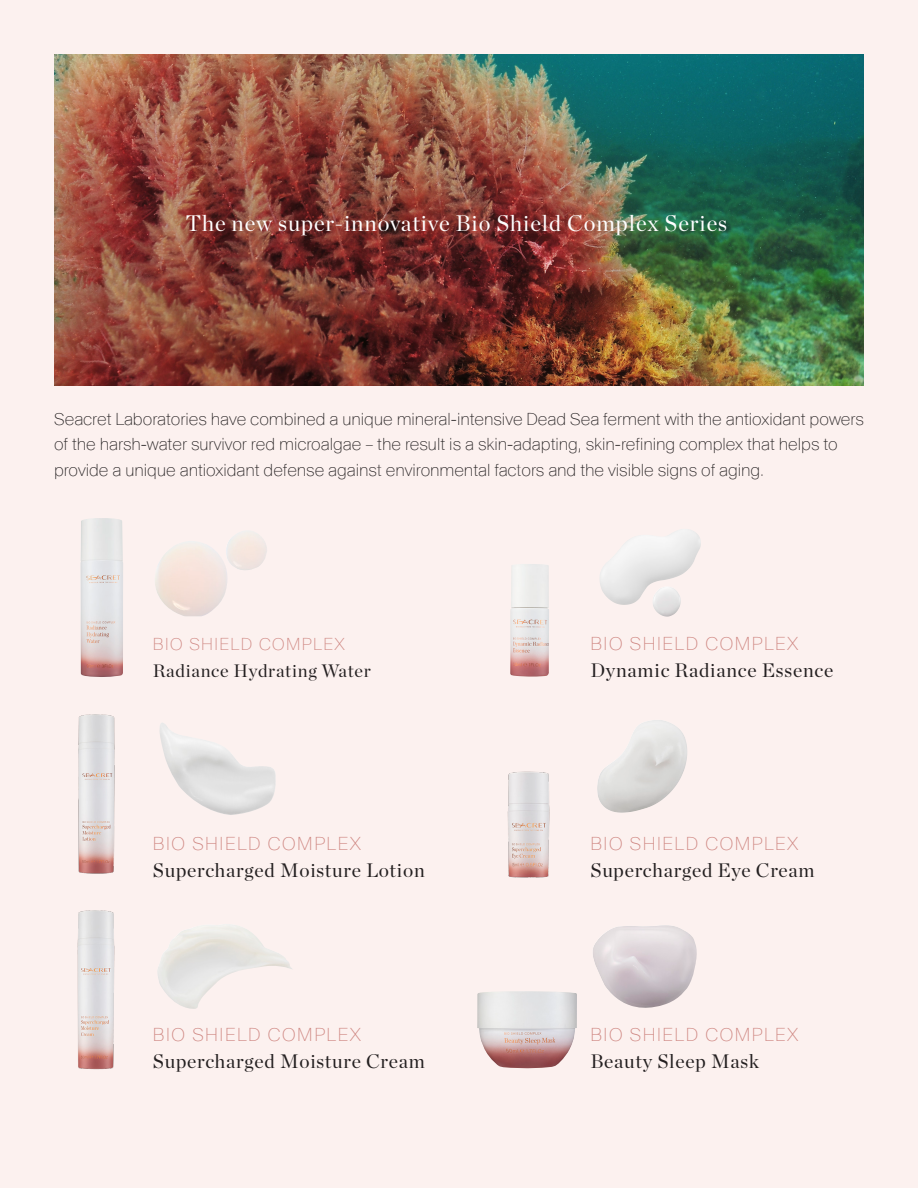
<style>
.page{position:relative;width:918px;height:1188px;background:#fcf1ef}
.page>*{position:absolute;margin:0;border:0;box-sizing:border-box;transform-origin:0 0}
.t1{font:22.5px "Chronicle Display";letter-spacing:.04em;color:#fff}
.t2{font:19.5px "Chronicle Display";letter-spacing:.04em;color:#231f20}
.t3{font:100 19.5px "Suisse BP Intl";letter-spacing:.08em;color:#ce8580}
.t4{font:100 18px/25.5px "Suisse BP Intl";color:#231f20}
.t5{font:18px "Chronicle Display";letter-spacing:.04em;color:#231f20}
.t6{font:100 18px "Suisse BP Intl";letter-spacing:.08em;color:#ce8580}
</style>
<div class="page">
<img style="left:80px;top:518px;width:43px;height:159px">
<img style="left:507px;top:771px;width:43px;height:107px">
<img style="left:78px;top:714px;width:37px;height:160px">
<img style="left:77px;top:910px;width:38px;height:160px">
<img style="left:54px;top:54px;width:810px;height:332px">
<img style="left:155px;top:531px;width:112px;height:85px">
<img style="left:159px;top:723px;width:117px;height:92px">
<img style="left:593px;top:925px;width:104px;height:83px">
<img style="left:477px;top:991px;width:100px;height:77px">
<img style="left:510px;top:564px;width:39px;height:113px">
<p class="t1" style="left:186px;top:206px;width:543px">The new super-innovative Bio Shield Complex Series</p>
<p class="t4" style="left:54px;top:406px;width:811px">Seacret Laboratories have combined a unique mineral-intensive Dead Sea ferment with the antioxidant powers of the harsh-water survivor red microalgae – the result is a skin-adapting, skin-refining complex that helps to provide a unique antioxidant defense against environmental factors and the visible signs of aging.</p>
<p class="t6" style="left:153px;top:634px;width:194px">BIO SHIELD COMPLEX</p>
<p class="t5" style="left:153px;top:657px;width:219px">Radiance Hydrating Water</p>
<p class="t3" style="left:153px;top:832px;width:210px">BIO SHIELD COMPLEX</p>
<p class="t2" style="left:153px;top:855px;width:273px">Supercharged Moisture Lotion</p>
<p class="t3" style="left:153px;top:1023px;width:210px">BIO SHIELD COMPLEX</p>
<p class="t2" style="left:153px;top:1046px;width:273px">Supercharged Moisture Cream</p>
<p class="t3" style="left:590px;top:632px;width:210px">BIO SHIELD COMPLEX</p>
<p class="t2" style="left:590px;top:655px;width:245px">Dynamic Radiance Essence</p>
<p class="t3" style="left:590px;top:832px;width:210px">BIO SHIELD COMPLEX</p>
<p class="t2" style="left:590px;top:855px;width:226px">Supercharged Eye Cream</p>
<p class="t3" style="left:590px;top:1023px;width:210px">BIO SHIELD COMPLEX</p>
<p class="t2" style="left:590px;top:1046px;width:170px">Beauty Sleep Mask</p>
</div>
